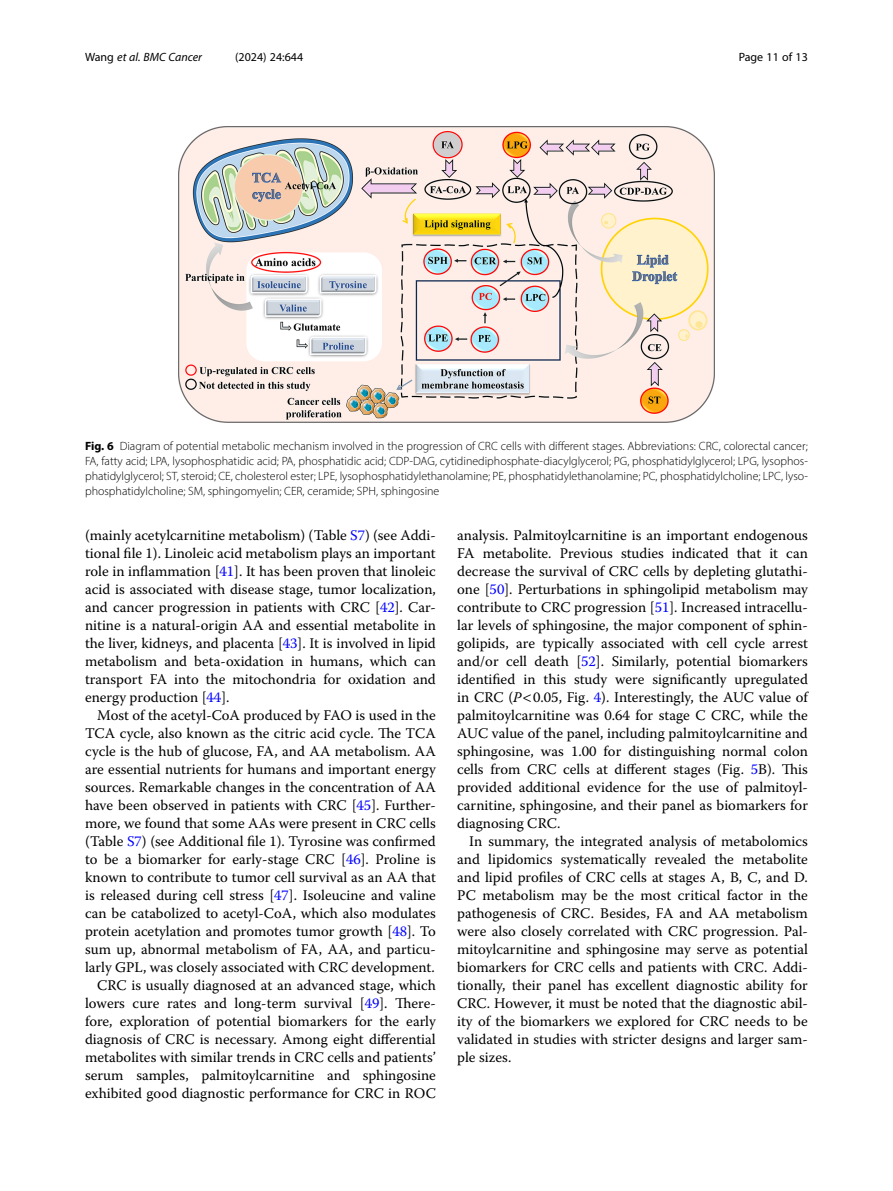
<style>
.page{position:relative;width:893px;height:1191px;background:#fff}
.page>*{position:absolute;margin:0;border:0;box-sizing:border-box;transform-origin:0 0}
.Body_Text_Indent{font:14.7px/18px "Warnock Pro";color:#000;text-align:justify}
.Figure_Caption{font:300 12px/15px "Myriad Pro";color:#000;text-align:justify}
.t1{font:12px "Myriad Pro";color:#000}
.t2{font:italic 12px "Myriad Pro";color:#000}
.s1{font-style:normal}
.s2{font-weight:700}
.s3{color:#00f}
.s4{font-style:italic}
</style>
<div class="page">
<img style="left:179px;top:126px;width:535px;height:297px">
<p class="t2" style="left:85px;top:50px;width:118px"><span class="s1">Wang</span> et al. BMC Cancer</p>
<p class="t1" style="left:235px;top:50px;width:70px">(2024) 24:644</p>
<p class="t1" style="left:739px;top:50px;width:71px">Page 11 of 13</p>
<p class="Figure_Caption" style="left:85px;top:438px;width:724px"><span class="s2">Fig. 6</span> Diagram of potential metabolic mechanism involved in the progression of CRC cells with different stages. Abbreviations: CRC, colorectal cancer; FA, fatty acid; LPA, lysophosphatidic acid; PA, phosphatidic acid; CDP-DAG, cytidinediphosphate-diacylglycerol; PG, phosphatidylglycerol; LPG, lysophos&shy;phatidylglycerol; ST, steroid; CE, cholesterol ester; LPE, lysophosphatidylethanolamine; PE, phosphatidylethanolamine; PC, phosphatidylcholine; LPC, lyso&shy;phosphatidylcholine; SM, sphingomyelin; CER, ceramide; SPH, sphingosine</p>
<p class="Body_Text_Indent" style="left:85px;top:526px;width:352px">(mainly acetylcarnitine metabolism) (Table <span class="s3">S7</span>) (see Addi&shy;tional file 1). Linoleic acid metabolism plays an important role in inflammation [<span class="s3">41</span>]. It has been proven that linoleic acid is associated with disease stage, tumor localization, and cancer progression in patients with CRC [<span class="s3">42</span>]. Car&shy;nitine is a natural-origin AA and essential metabolite in the liver, kidneys, and placenta [<span class="s3">43</span>]. It is involved in lipid metabolism and beta-oxidation in humans, which can transport FA into the mitochondria for oxidation and energy production [<span class="s3">44</span>].</p>
<p class="Body_Text_Indent" style="left:85px;top:706px;width:352px;text-indent:12px">Most of the acetyl-CoA produced by FAO is used in the TCA cycle, also known as the citric acid cycle. The TCA cycle is the hub of glucose, FA, and AA metabolism. AA are essential nutrients for humans and important energy sources. Remarkable changes in the concentration of AA have been observed in patients with CRC [<span class="s3">45</span>]. Further&shy;more, we found that some AAs were present in CRC cells (Table <span class="s3">S7</span>) (see Additional file 1). Tyrosine was confirmed to be a biomarker for early-stage CRC [<span class="s3">46</span>]. Proline is known to contribute to tumor cell survival as an AA that is released during cell stress [<span class="s3">47</span>]. Isoleucine and valine can be catabolized to acetyl-CoA, which also modulates protein acetylation and promotes tumor growth [<span class="s3">48</span>]. To sum up, abnormal metabolism of FA, AA, and particu&shy;larly GPL, was closely associated with CRC development.</p>
<p class="Body_Text_Indent" style="left:85px;top:976px;width:352px;text-indent:12px">CRC is usually diagnosed at an advanced stage, which lowers cure rates and long-term survival [<span class="s3">49</span>]. There&shy;fore, exploration of potential biomarkers for the early diagnosis of CRC is necessary. Among eight differential metabolites with similar trends in CRC cells and patients’ serum samples, palmitoylcarnitine and sphingosine exhibited good diagnostic performance for CRC in ROC</p>
<p class="Body_Text_Indent" style="left:457px;top:526px;width:352px">analysis. Palmitoylcarnitine is an important endogenous FA metabolite. Previous studies indicated that it can decrease the survival of CRC cells by depleting glutathi&shy;one [<span class="s3">50</span>]. Perturbations in sphingolipid metabolism may contribute to CRC progression [<span class="s3">51</span>]. Increased intracellu&shy;lar levels of sphingosine, the major component of sphin&shy;golipids, are typically associated with cell cycle arrest and/or cell death [<span class="s3">52</span>]. Similarly, potential biomarkers identified in this study were significantly upregulated in CRC (<span class="s4">P</span> 0.05, Fig. <span class="s3">4</span>). Interestingly, the AUC value of palmitoylcarnitine was 0.64 for stage C CRC, while the AUC value of the panel, including palmitoylcarnitine and sphingosine, was 1.00 for distinguishing normal colon cells from CRC cells at different stages (Fig. <span class="s3">5</span>B). This provided additional evidence for the use of palmitoyl&shy;carnitine, sphingosine, and their panel as biomarkers for diagnosing CRC.</p>
<p class="Body_Text_Indent" style="left:457px;top:832px;width:352px;text-indent:12px">In summary, the integrated analysis of metabolomics and lipidomics systematically revealed the metabolite and lipid profiles of CRC cells at stages A, B, C, and D.<br>PC metabolism may be the most critical factor in the pathogenesis of CRC. Besides, FA and AA metabolism were also closely correlated with CRC progression. Pal&shy;mitoylcarnitine and sphingosine may serve as potential biomarkers for CRC cells and patients with CRC. Addi&shy;tionally, their panel has excellent diagnostic ability for CRC. However, it must be noted that the diagnostic abil&shy;ity of the biomarkers we explored for CRC needs to be validated in studies with stricter designs and larger sam&shy;ple sizes.</p>
</div>
